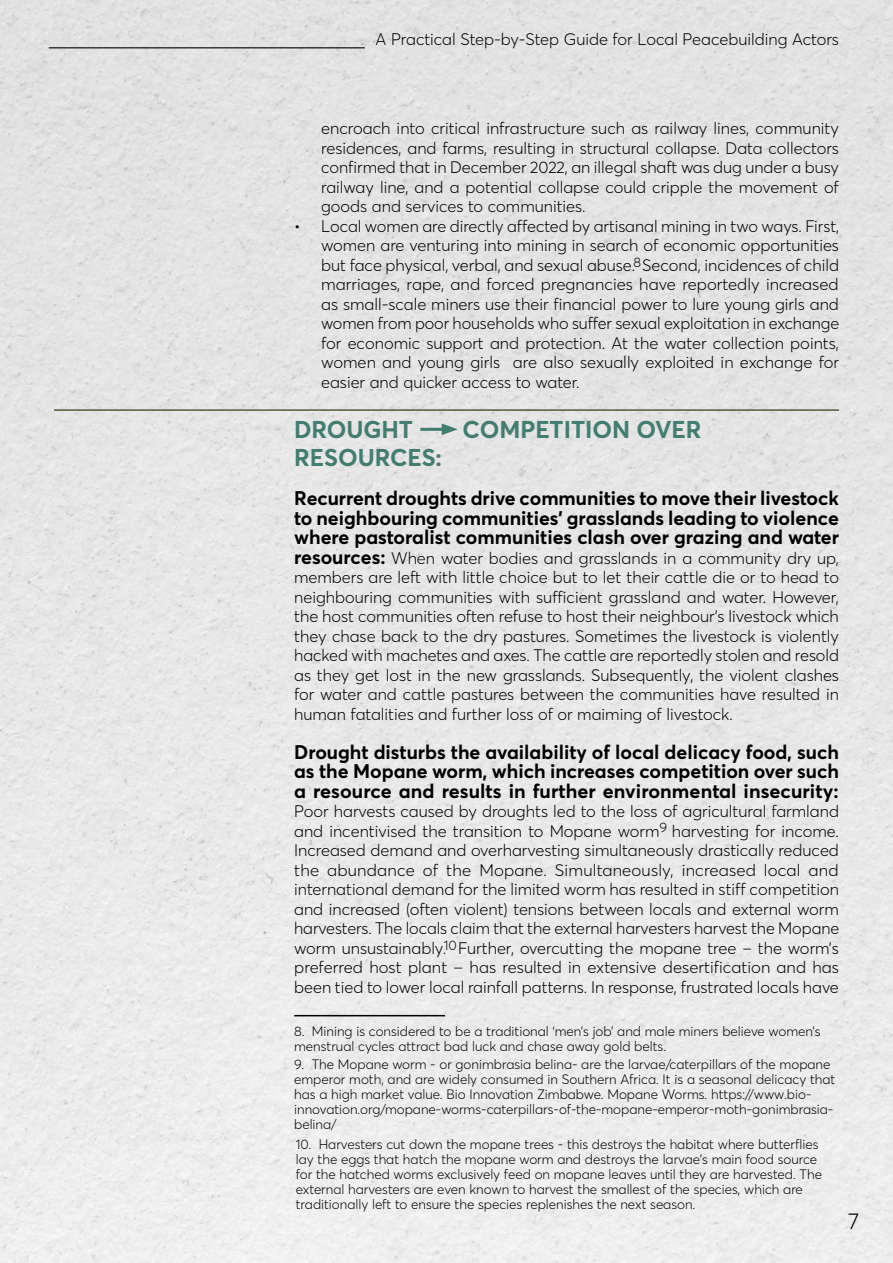
<style>
.page{position:relative;width:893px;height:1263px;background:#fff}
.page>*{position:absolute;margin:0;border:0;box-sizing:border-box;transform-origin:0 0}
.t1{font:700 24px "Averta PE";color:#437d6f}
.t2{font:300 22.5px "Averta PE";color:#000}
.t3{font:700 19.5px/19.5px "Averta PE";color:#000;text-align:justify}
.t4{font:300 16.5px/19.5px "Averta PE";color:#000;text-align:justify}
.t5{font:300 13.5px/15px "Averta PE";color:#000}
.s1{font-weight:700;font-size:19.5px}
</style>
<div class="page">
<img style="left:0;top:0;width:893px;height:1263px">
<hr style="left:420px;top:428px;width:27px;height:3px;background:#437d6f">
<svg style="left:442px;top:423px;width:16px;height:12px"></svg>
<hr style="left:294px;top:1015px;width:151px;height:1px;background:#000">
<div style="left:42px;top:398px;width:811px;height:13px;background:#000;opacity:.51"></div>
<hr style="left:49px;top:47px;width:316px;height:1px;background:#000">
<p class="t4" style="left:376px;top:29px;width:465px">A Practical Step-by-Step Guide for Local Peacebuilding Actors</p>
<p class="t4" style="left:321px;top:118px;width:519px">encroach into critical infrastructure such as railway lines, community residences, and farms, resulting in structural collapse. Data collectors confirmed that in December 2022, an illegal shaft was dug under a busy railway line, and a potential collapse could cripple the movement of goods and services to communities.</p>
<p class="t4" style="left:321px;top:216px;width:520px;text-indent:-27px">• Local women are directly affected by artisanal mining in two ways. First, women are venturing into mining in search of economic opportunities but face physical, verbal, and sexual abuse. Second, incidences of child marriages, rape, and forced pregnancies have reportedly increased as small-scale miners use their financial power to lure young girls and women from poor households who suffer sexual exploitation in exchange for economic support and protection. At the water collection points, women and young girls are also sexually exploited in exchange for easier and quicker access to water.</p>
<p class="t5" style="left:634px;top:254px;width:9px">8</p>
<h1 class="t1" style="left:294px;top:412px;width:120px">DROUGHT</h1>
<h1 class="t1" style="left:462px;top:412px;width:241px">COMPETITION OVER</h1>
<h1 class="t1" style="left:294px;top:441px;width:149px">RESOURCES:</h1>
<p class="t3" style="left:294px;top:487px;width:546px">Recurrent droughts drive communities to move their livestock to neighbouring communities’ grasslands leading to violence where pastoralist communities clash over grazing and water</p>
<p class="t4" style="left:294px;top:547px;width:546px"><span class="s1">resources:</span> When water bodies and grasslands in a community dry up, members are left with little choice but to let their cattle die or to head to neighbouring communities with sufficient grassland and water. However, the host communities often refuse to host their neighbour’s livestock which they chase back to the dry pastures. Sometimes the livestock is violently hacked with machetes and axes. The cattle are reportedly stolen and resold as they get lost in the new grasslands. Subsequently, the violent clashes for water and cattle pastures between the communities have resulted in human fatalities and further loss of or maiming of livestock.</p>
<p class="t3" style="left:294px;top:741px;width:546px">Drought disturbs the availability of local delicacy food, such as the Mopane worm, which increases competition over such a resource and results in further environmental insecurity:</p>
<p class="t4" style="left:294px;top:801px;width:547px">Poor harvests caused by droughts led to the loss of agricultural farmland and incentivised the transition to Mopane worm harvesting for income.<br>Increased demand and overharvesting simultaneously drastically reduced the abundance of the Mopane. Simultaneously, increased local and international demand for the limited worm has resulted in stiff competition and increased (often violent) tensions between locals and external worm harvesters. The locals claim that the external harvesters harvest the Mopane worm unsustainably. Further, overcutting the mopane tree – the worm’s preferred host plant – has resulted in extensive desertification and has been tied to lower local rainfall patterns. In response, frustrated locals have</p>
<p class="t5" style="left:659px;top:819px;width:9px">9</p>
<p class="t5" style="left:444px;top:937px;width:15px">10</p>
<p class="t5" style="left:294px;top:1023px;width:528px">8. Mining is considered to be a traditional ‘men’s job’ and male miners believe women’s menstrual cycles attract bad luck and chase away gold belts.</p>
<p class="t5" style="left:294px;top:1056px;width:543px">9. The Mopane worm - or gonimbrasia belina- are the larvae/caterpillars of the mopane emperor moth, and are widely consumed in Southern Africa. It is a seasonal delicacy that has a high market value. Bio Innovation Zimbabwe. Mopane Worms. https://www.bio&shy;innovation.org/mopane-worms-caterpillars-of-the-mopane-emperor-moth-gonimbrasia&shy;belina/</p>
<p class="t5" style="left:296px;top:1136px;width:528px">10. Harvesters cut down the mopane trees - this destroys the habitat where butterflies lay the eggs that hatch the mopane worm and destroys the larvae’s main food source for the hatched worms exclusively feed on mopane leaves until they are harvested. The external harvesters are even known to harvest the smallest of the species, which are traditionally left to ensure the species replenishes the next season.</p>
<h2 class="t2" style="left:848px;top:1206px;width:12px">7</h2>
</div>
